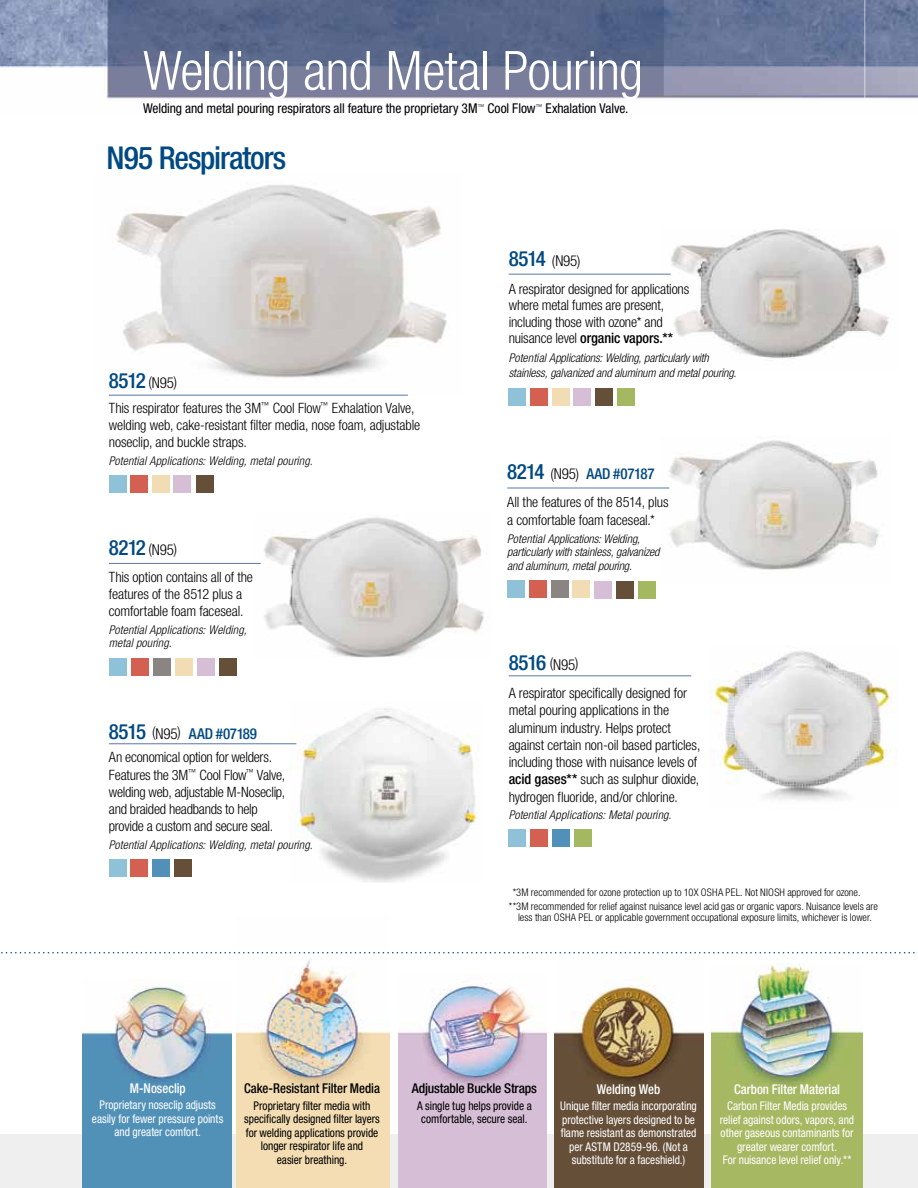
<style>
.page{position:relative;width:918px;height:1188px;background:#fff}
.page>*{position:absolute;margin:0;border:0;box-sizing:border-box;transform-origin:0 0}
.t1{font:300 condensed 54px "Helvetica Neue LT Std";letter-spacing:-.015em;color:#fff}
.t2{font:500 condensed 31.5px "Helvetica Neue LT Std";letter-spacing:-.035em;color:#004982}
.t3{font:300 condensed 15px "Helvetica Neue LT Std";letter-spacing:-.015em;color:#000}
.t4{font:500 condensed 15px "Helvetica Neue LT Std";letter-spacing:-.02em;color:#004982}
.t5{font:300 condensed 14.25px/17.2px "Helvetica Neue LT Std";letter-spacing:-.01em;color:#000}
.t6{font:condensed 13.5px "Helvetica Neue LT Std";letter-spacing:-.005em;color:#000}
.t7{font:500 condensed 13.5px "Helvetica Neue LT Std";color:#fff;scale:.95 1}
.t8{font:500 condensed 13.5px "Helvetica Neue LT Std";letter-spacing:-.005em;color:#000;scale:.95 1}
.t9{font:500 condensed 13.5px "Helvetica Neue LT Std";letter-spacing:-.005em;color:#000}
.t10{font:italic 300 condensed 12px/13.5px "Helvetica Neue LT Std";color:#000}
.t11{font:condensed 12px/13.5px "Helvetica Neue LT Std";color:#fff;text-align:center;scale:.95 1}
.t12{font:condensed 12px/13.5px "Helvetica Neue LT Std";color:#000;text-align:center;scale:.95 1}
.t13{font:300 condensed 10.5px/14px "Helvetica Neue LT Std";color:#000}
.s1{font-weight:500;font-size:21px;color:#004982}
.s2{font-weight:500}
</style>
<div class="page">
<img style="left:710px;top:651px;width:187px;height:150px">
<img style="left:0;top:0;width:918px;height:99px">
<hr style="left:864px;top:0;width:2px;height:135px;background:#fff">
<div style="left:0;top:1135px;width:918px;height:53px;background:#efefef"></div>
<img style="left:82px;top:985px;width:149px;height:203px">
<img style="left:398px;top:986px;width:148px;height:202px">
<img style="left:554px;top:977px;width:149px;height:211px">
<img style="left:237px;top:953px;width:152px;height:235px">
<img style="left:711px;top:963px;width:151px;height:225px">
<img style="left:108px;top:185px;width:339px;height:211px">
<img style="left:256px;top:517px;width:228px;height:140px">
<img style="left:289px;top:708px;width:189px;height:175px">
<svg style="left:1px;top:952px;width:917px;height:1px"></svg>
<hr style="left:509px;top:675px;width:182px;height:1px;background:#5a77a7">
<div style="left:509px;top:829px;width:17px;height:17px;background:#8fc2d9"></div>
<div style="left:530px;top:829px;width:18px;height:17px;background:#d46051"></div>
<div style="left:552px;top:829px;width:17px;height:18px;background:#5190b8"></div>
<div style="left:574px;top:829px;width:17px;height:18px;background:#a4b862"></div>
<img style="left:662px;top:229px;width:227px;height:130px">
<hr style="left:509px;top:274px;width:162px;height:1px;background:#5a77a7">
<img style="left:660px;top:440px;width:219px;height:130px">
<hr style="left:507px;top:488px;width:162px;height:1px;background:#5a77a7">
<div style="left:507px;top:581px;width:18px;height:17px;background:#8fc2d9"></div>
<div style="left:529px;top:581px;width:17px;height:17px;background:#d46051"></div>
<div style="left:551px;top:581px;width:17px;height:17px;background:#8a8583"></div>
<div style="left:572px;top:581px;width:17px;height:17px;background:#f1dcb4"></div>
<div style="left:594px;top:581px;width:18px;height:18px;background:#d6bfd6"></div>
<div style="left:617px;top:581px;width:17px;height:18px;background:#654f39"></div>
<div style="left:638px;top:581px;width:18px;height:18px;background:#a4b862"></div>
<hr style="left:109px;top:395px;width:299px;height:1px;background:#5a77a7">
<div style="left:109px;top:475px;width:17px;height:17px;background:#8fc2d9"></div>
<div style="left:130px;top:475px;width:18px;height:17px;background:#d46051"></div>
<div style="left:153px;top:475px;width:17px;height:17px;background:#f1dcb4"></div>
<div style="left:174px;top:475px;width:17px;height:17px;background:#d6bfd6"></div>
<div style="left:196px;top:475px;width:17px;height:17px;background:#654f39"></div>
<hr style="left:109px;top:563px;width:152px;height:1px;background:#5a77a7">
<div style="left:219px;top:658px;width:18px;height:17px;background:#654f39"></div>
<div style="left:109px;top:658px;width:17px;height:17px;background:#8fc2d9"></div>
<div style="left:131px;top:658px;width:17px;height:17px;background:#d46051"></div>
<div style="left:154px;top:658px;width:17px;height:17px;background:#8a8583"></div>
<div style="left:176px;top:658px;width:17px;height:17px;background:#f1dcb4"></div>
<div style="left:198px;top:658px;width:17px;height:17px;background:#d6bfd6"></div>
<hr style="left:109px;top:743px;width:187px;height:1px;background:#5a77a7">
<div style="left:109px;top:859px;width:17px;height:17px;background:#8fc2d9"></div>
<div style="left:130px;top:859px;width:18px;height:17px;background:#d46051"></div>
<div style="left:152px;top:859px;width:18px;height:18px;background:#5190b8"></div>
<div style="left:174px;top:859px;width:17px;height:18px;background:#654f39"></div>
<div style="left:509px;top:388px;width:17px;height:17px;background:#8fc2d9"></div>
<div style="left:530px;top:388px;width:18px;height:17px;background:#d46051"></div>
<div style="left:552px;top:388px;width:18px;height:18px;background:#f1dcb4"></div>
<div style="left:574px;top:388px;width:17px;height:18px;background:#d6bfd6"></div>
<div style="left:596px;top:388px;width:17px;height:18px;background:#654f39"></div>
<div style="left:617px;top:388px;width:18px;height:18px;background:#a4b862"></div>
<h1 class="t1" style="left:143px;top:40px;width:502px">Welding and Metal Pouring</h1>
<p class="t6" style="left:143px;top:100px;width:487px">Welding and metal pouring respirators all feature the proprietary 3M<sup>™</sup> Cool Flow<sup>™</sup> Exhalation Valve.</p>
<h2 class="t2" style="left:106px;top:139px;width:181px">N95 Respirators</h2>
<p class="t3" style="left:109px;top:374px;width:70px"><span class="s1">8512</span> (N95)</p>
<p class="t5" style="left:109px;top:399px;width:313px">This respirator features the 3M<sup>™</sup> Cool Flow<sup>™</sup> Exhalation Valve, welding web, cake-resistant filter media, nose foam, adjustable noseclip, and buckle straps.</p>
<p class="t10" style="left:109px;top:454px;width:205px">Potential Applications: Welding, metal pouring.</p>
<p class="t3" style="left:109px;top:541px;width:70px"><span class="s1">8212</span> (N95)</p>
<p class="t5" style="left:109px;top:568px;width:146px">This option contains all of the features of the 8512 plus a comfortable foam faceseal.</p>
<p class="t10" style="left:109px;top:623px;width:139px">Potential Applications: Welding, metal pouring.</p>
<p class="t3" style="left:109px;top:725px;width:73px"><span class="s1">8515</span> (N95)</p>
<p class="t4" style="left:189px;top:725px;width:70px">AAD #07189</p>
<p class="t5" style="left:109px;top:749px;width:178px">An economical option for welders.<br>Features the 3M<sup>™</sup> Cool Flow<sup>™</sup> Valve, welding web, adjustable M-Noseclip, and braided headbands to help provide a custom and secure seal.</p>
<p class="t10" style="left:109px;top:838px;width:205px">Potential Applications: Welding, metal pouring.</p>
<p class="t3" style="left:509px;top:252px;width:73px"><span class="s1">8514</span> (N95)</p>
<p class="t5" style="left:509px;top:280px;width:182px;line-height:16.5px">A respirator designed for applications where metal fumes are present, including those with ozone* and nuisance level <span class="s2">organic vapors.**</span></p>
<p class="t10" style="left:509px;top:350px;width:229px;line-height:15px">Potential Applications: Welding, particularly with stainless, galvanized and aluminum and metal pouring.</p>
<p class="t3" style="left:507px;top:465px;width:73px"><span class="s1">8214</span> (N95)</p>
<p class="t4" style="left:586px;top:464px;width:70px">AAD #07187</p>
<p class="t5" style="left:507px;top:493px;width:163px;line-height:18px">All the features of the 8514, plus a comfortable foam faceseal.*</p>
<p class="t10" style="left:507px;top:532px;width:154px">Potential Applications: Welding, particularly with stainless, galvanized and aluminum, metal pouring.</p>
<p class="t3" style="left:509px;top:656px;width:71px"><span class="s1">8516</span> (N95)</p>
<p class="t5" style="left:509px;top:684px;width:193px">A respirator specifically designed for metal pouring applications in the aluminum industry. Helps protect against certain non-oil based particles, including those with nuisance levels of <span class="s2">acid gases**</span> such as sulphur dioxide, hydrogen fluoride, and/or chlorine.</p>
<p class="t10" style="left:509px;top:808px;width:164px">Potential Applications: Metal pouring.</p>
<p class="t13" style="left:509px;top:885px;width:371px;text-indent:4px">*3M recommended for ozone protection up to 10X OSHA PEL. Not NIOSH approved for ozone. **3M recommended for relief against nuisance level acid gas or organic vapors. Nuisance levels are</p>
<p class="t13" style="left:518px;top:911px;width:355px">less than OSHA PEL or applicable government occupational exposure limits, whichever is lower.</p>
<p class="t7" style="left:130px;top:1080px;width:60px">M-Noseclip</p>
<p class="t11" style="left:92px;top:1098px;width:140px">Proprietary noseclip adjusts easily for fewer pressure points and greater comfort.</p>
<p class="t8" style="left:244px;top:1081px;width:145px">Cake-Resistant Filter Media</p>
<p class="t12" style="left:244px;top:1099px;width:144px">Proprietary filter media with specifically designed filter layers for welding applications provide longer respirator life and<br>easier breathing.</p>
<p class="t9" style="left:412px;top:1081px;width:126px">Adjustable Buckle Straps</p>
<p class="t12" style="left:417px;top:1099px;width:122px">A single tug helps provide a comfortable, secure seal.</p>
<p class="t7" style="left:597px;top:1081px;width:68px">Welding Web</p>
<p class="t11" style="left:560px;top:1099px;width:145px">Unique filter media incorporating protective layers designed to be flame resistant as demonstrated per ASTM D2859-96. (Not a substitute for a faceshield.)</p>
<p class="t7" style="left:734px;top:1081px;width:113px">Carbon Filter Material</p>
<p class="t11" style="left:720px;top:1099px;width:143px">Carbon Filter Media provides relief against odors, vapors, and other gaseous contaminants for greater wearer comfort.<br>For nuisance level relief only.**</p>
</div>
